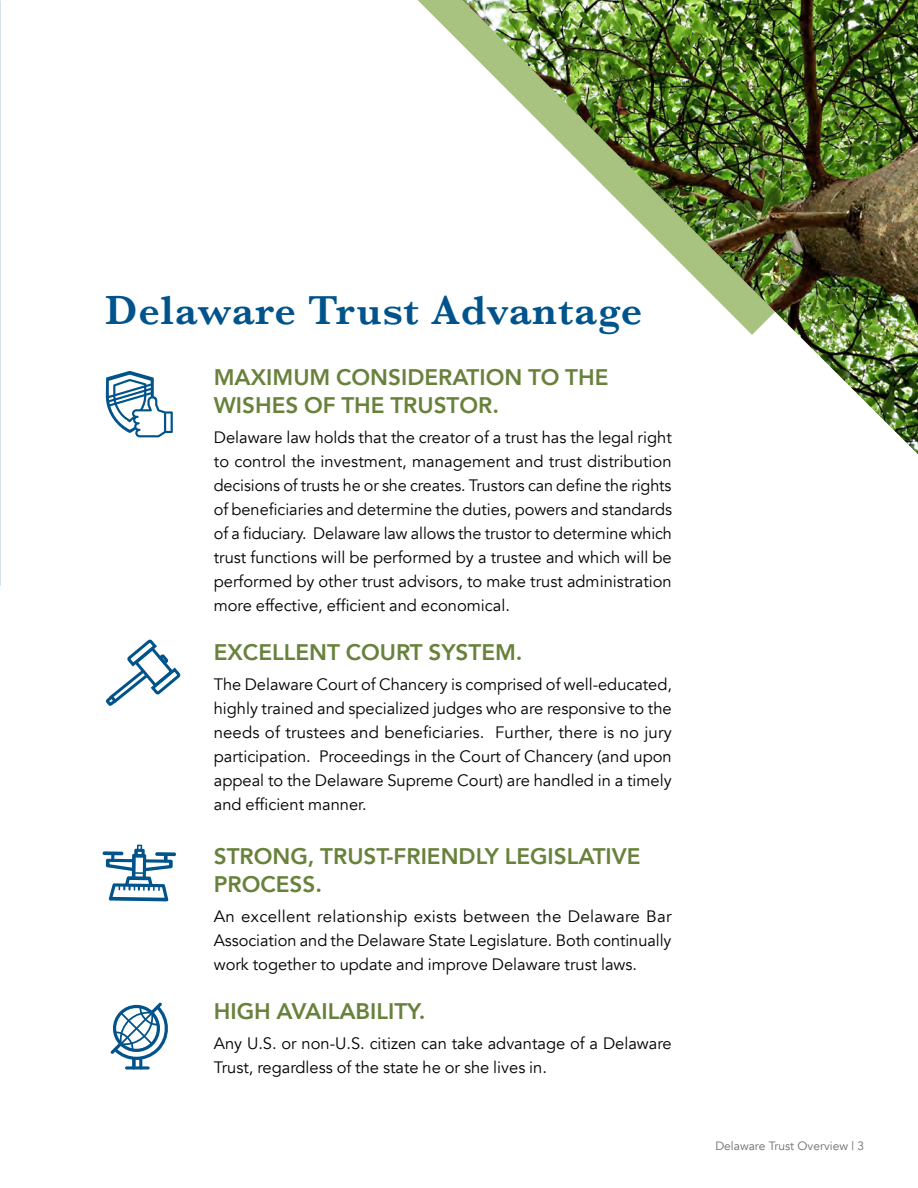
<style>
.page{position:relative;width:918px;height:1188px;background:#fff}
.page>*{position:absolute;margin:0;border:0;box-sizing:border-box;transform-origin:0 0}
.t1{font:600 42px "Baskerville";letter-spacing:.02em;color:#00548b}
.t2{font:800 22.5px/28.5px "Avenir";color:#68813b}
.t3{font:16.5px/24px "Avenir";color:#000;text-align:justify}
.t4{font:12px "Avenir";color:#6b6c6e}
</style>
<div class="page">
<img style="left:0;top:0;width:1px;height:585px">
<svg style="left:105px;top:639px;width:76px;height:67px"></svg>
<svg style="left:111px;top:1003px;width:57px;height:67px"></svg>
<svg style="left:106px;top:371px;width:67px;height:66px"></svg>
<svg style="left:103px;top:845px;width:73px;height:56px"></svg>
<svg style="left:418px;top:0;width:45px;height:46px"></svg>
<img style="left:463px;top:0;width:455px;height:454px">
<h1 class="t1" style="left:105px;top:281px;width:538px">Delaware Trust Advantage</h1>
<h2 class="t2" style="left:214px;top:363px;width:396px">MAXIMUM CONSIDERATION TO THE<br>WISHES OF THE TRUSTOR.</h2>
<p class="t3" style="left:214px;top:426px;width:460px">Delaware law holds that the creator of a trust has the legal right to control the investment, management and trust distribution decisions of trusts he or she creates. Trustors can define the rights of beneficiaries and determine the duties, powers and standards of a fiduciary. Delaware law allows the trustor to determine which trust functions will be performed by a trustee and which will be performed by other trust advisors, to make trust administration more effective, efficient and economical.</p>
<h2 class="t2" style="left:214px;top:638px;width:310px">EXCELLENT COURT SYSTEM.</h2>
<p class="t3" style="left:214px;top:673px;width:460px">The Delaware Court of Chancery is comprised of well-educated, highly trained and specialized judges who are responsive to the needs of trustees and beneficiaries. Further, there is no jury participation. Proceedings in the Court of Chancery (and upon appeal to the Delaware Supreme Court) are handled in a timely and efficient manner.</p>
<h2 class="t2" style="left:214px;top:842px;width:428px">STRONG, TRUST-FRIENDLY LEGISLATIVE<br>PROCESS.</h2>
<p class="t3" style="left:214px;top:905px;width:460px">An excellent relationship exists between the Delaware Bar Association and the Delaware State Legislature. Both continually work together to update and improve Delaware trust laws.</p>
<h2 class="t2" style="left:214px;top:997px;width:213px">HIGH AVAILABILITY.</h2>
<p class="t3" style="left:214px;top:1031px;width:459px">Any U.S. or non-U.S. citizen can take advantage of a Delaware<br>Trust, regardless of the state he or she lives in.</p>
<p class="t4" style="left:715px;top:1139px;width:150px">Delaware Trust Overview | 3</p>
</div>
